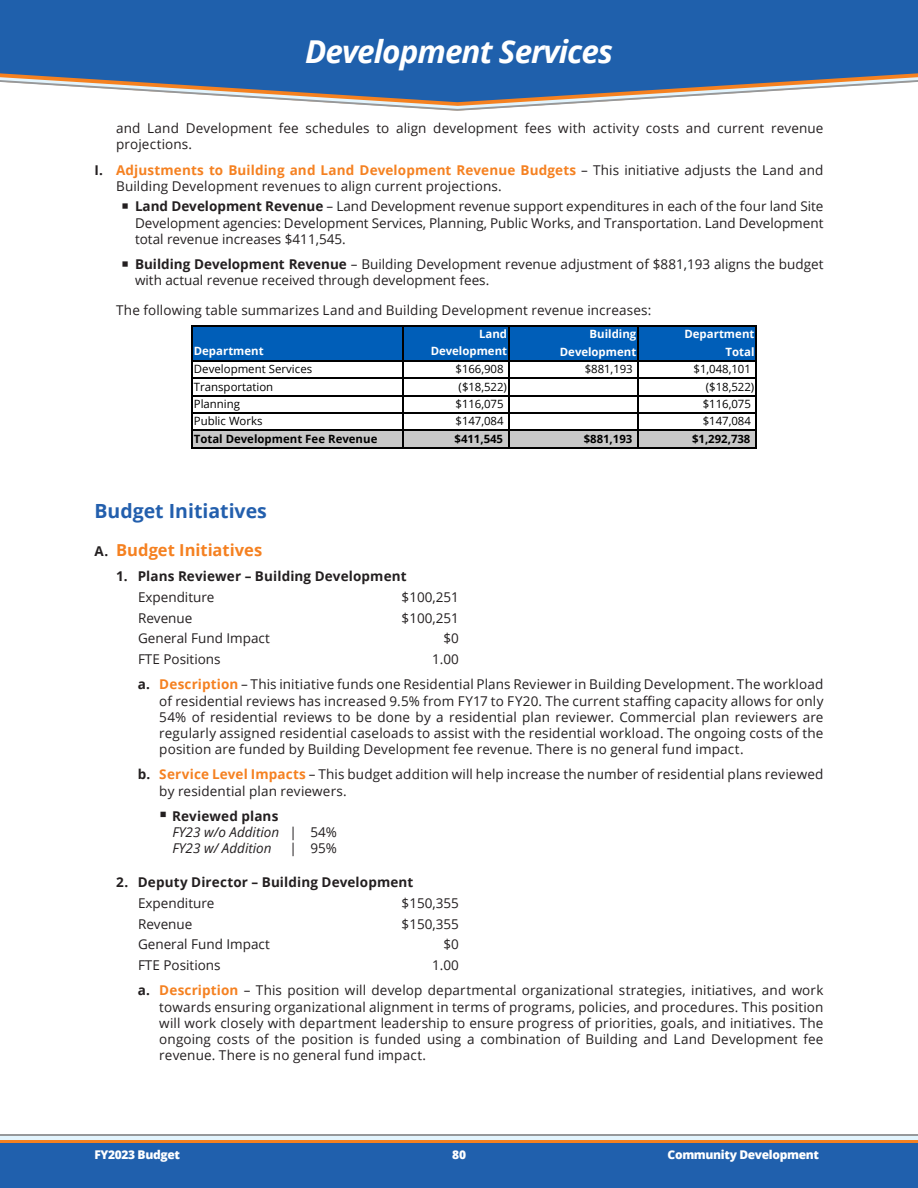
<style>
.page{position:relative;width:918px;height:1188px;background:#fff}
.page>*{position:absolute;margin:0;border:0;box-sizing:border-box;transform-origin:0 0}
.t1{font:italic 700 31.5px "Open Sans";letter-spacing:-.03em;color:#fff}
.Heading_L1{font:700 19.5px "Open Sans";color:#235fad}
.t2{font:700 16.5px "Open Sans";color:#f58121}
.A1a_List{font:13.5px/16.2px "Open Sans";letter-spacing:.01em;color:#231f20}
.BI_Tabs{font:13.5px "Open Sans";color:#231f20}
.t3{font:700 13.5px "Open Sans";letter-spacing:.01em;color:#231f20}
.SLI_Additions{font:italic 13.5px "Open Sans";color:#231f20}
.SLI_Additions-2{font:13.5px "Open Sans";color:#231f20}
.t4{font:800 12px "Open Sans";letter-spacing:-.03em;color:#fff}
.t5{font:11.4px "Open Sans";color:#000}
.t6{font:700 11.4px/17.4px "Open Sans";color:#fff;text-align:right}
.t7{font:700 11.4px "Open Sans";letter-spacing:-.005em;color:#000}
.s1{font-weight:700}
.s2{font-weight:700;color:#f58121}
.s3{font-size:13.5px;color:#231f20}
.s4{font-style:normal}
</style>
<div class="page">
<div style="left:0;top:0;width:918px;height:68px;background:#1f60ac"></div>
<svg style="left:0;top:68px;width:918px;height:43px"></svg>
<div style="left:0;top:1135px;width:918px;height:53px;background:#2060ad"></div>
<div style="left:0;top:1135px;width:918px;height:8px;background:#f58120"></div>
<div style="left:0;top:1135px;width:918px;height:5px;background:#e2f4fd"></div>
<hr style="left:0;top:1135px;width:918px;height:1px;background:#96989a">
<div style="left:192px;top:326px;width:565px;height:35px;background:#005eb8"></div>
<div style="left:192px;top:430px;width:565px;height:18px;background:#c8c8c8"></div>
<hr style="left:191px;top:325px;width:1px;height:123px;background:#000">
<hr style="left:402px;top:326px;width:2px;height:122px;background:#000">
<hr style="left:509px;top:326px;width:1px;height:122px;background:#000">
<hr style="left:638px;top:326px;width:1px;height:122px;background:#000">
<hr style="left:756px;top:326px;width:1px;height:122px;background:#000">
<hr style="left:192px;top:325px;width:565px;height:1px;background:#000">
<hr style="left:192px;top:360px;width:565px;height:1px;background:#000">
<hr style="left:192px;top:378px;width:565px;height:1px;background:#000">
<hr style="left:192px;top:395px;width:565px;height:1px;background:#000">
<hr style="left:192px;top:412px;width:565px;height:2px;background:#000">
<hr style="left:192px;top:430px;width:565px;height:1px;background:#000">
<hr style="left:192px;top:447px;width:565px;height:1px;background:#000">
<p class="t1" style="left:305px;top:29px;width:309px">Development Services</p>
<p class="A1a_List" style="left:116px;top:120px;width:709px">and Land Development fee schedules to align development fees with activity costs and current revenue projections.</p>
<p class="A1a_List" style="left:116px;top:161px;width:709px;text-indent:-22px"><span class="s1">I.</span> <span class="s2">Adjustments to Building and Land Development Revenue Budgets</span> – This initiative adjusts the Land and<br>Building Development revenues to align current projections.</p>
<p class="A1a_List" style="left:135px;top:198px;width:690px;text-align:justify"><span class="s1">Land Development Revenue</span> – Land Development revenue support expenditures in each of the four land Site Development agencies: Development Services, Planning, Public Works, and Transportation. Land Development total revenue increases $411,545.</p>
<p class="A1a_List" style="left:135px;top:256px;width:690px"><span class="s1">Building Development Revenue</span> – Building Development revenue adjustment of $881,193 aligns the budget with actual revenue received through development fees.</p>
<p class="A1a_List" style="left:116px;top:302px;width:537px">The following table summarizes Land and Building Development revenue increases:</p>
<p class="t6" style="left:194px;top:342px;width:71px">Department</p>
<p class="t6" style="left:431px;top:325px;width:78px">Land<br>Development</p>
<p class="t6" style="left:560px;top:325px;width:78px">Building<br>Development</p>
<p class="t6" style="left:685px;top:325px;width:71px">Department<br>Total</p>
<p class="t5" style="left:194px;top:361px;width:120px">Development Services</p>
<p class="t5" style="left:456px;top:361px;width:50px">$166,908</p>
<p class="t5" style="left:585px;top:361px;width:50px">$881,193</p>
<p class="t5" style="left:694px;top:361px;width:59px">$1,048,101</p>
<p class="t5" style="left:194px;top:379px;width:81px">Transportation</p>
<p class="t5" style="left:459px;top:379px;width:50px">($18,522)</p>
<p class="t5" style="left:706px;top:379px;width:50px">($18,522)</p>
<p class="t5" style="left:194px;top:396px;width:48px">Planning</p>
<p class="t5" style="left:456px;top:396px;width:50px">$116,075</p>
<p class="t5" style="left:703px;top:396px;width:50px">$116,075</p>
<p class="t5" style="left:194px;top:414px;width:70px">Public Works</p>
<p class="t5" style="left:456px;top:414px;width:50px">$147,084</p>
<p class="t5" style="left:703px;top:414px;width:50px">$147,084</p>
<p class="t7" style="left:194px;top:431px;width:185px">Total Development Fee Revenue</p>
<p class="t7" style="left:455px;top:431px;width:50px">$411,545</p>
<p class="t7" style="left:584px;top:431px;width:50px">$881,193</p>
<p class="t7" style="left:692px;top:431px;width:60px">$1,292,738</p>
<p class="Heading_L1" style="left:94px;top:498px;width:174px">Budget Initiatives</p>
<p class="t2" style="left:94px;top:539px;width:169px"><span class="s3">A.</span> Budget Initiatives</p>
<p class="t3" style="left:116px;top:567px;width:292px">1. Plans Reviewer – Building Development</p>
<p class="BI_Tabs" style="left:138px;top:588px;width:78px">Expenditure</p>
<p class="BI_Tabs" style="left:402px;top:588px;width:59px">$100,251</p>
<p class="BI_Tabs" style="left:138px;top:609px;width:56px">Revenue</p>
<p class="BI_Tabs" style="left:402px;top:609px;width:59px">$100,251</p>
<p class="BI_Tabs" style="left:138px;top:629px;width:133px">General Fund Impact</p>
<p class="BI_Tabs" style="left:444px;top:629px;width:17px">$0</p>
<p class="BI_Tabs" style="left:138px;top:650px;width:84px">FTE Positions</p>
<p class="BI_Tabs" style="left:432px;top:650px;width:28px">1.00</p>
<p class="A1a_List" style="left:159px;top:676px;width:666px;text-align:justify;text-indent:-22px"><span class="s1">a.</span> <span class="s2">Description</span> – This initiative funds one Residential Plans Reviewer in Building Development. The workload of residential reviews has increased 9.5% from FY17 to FY20. The current staffing capacity allows for only 54% of residential reviews to be done by a residential plan reviewer. Commercial plan reviewers are regularly assigned residential caseloads to assist with the residential workload. The ongoing costs of the position are funded by Building Development fee revenue. There is no general fund impact.</p>
<p class="A1a_List" style="left:159px;top:766px;width:666px;text-indent:-22px"><span class="s1">b.</span> <span class="s2">Service Level Impacts</span> – This budget addition will help increase the number of residential plans reviewed by residential plan reviewers.</p>
<p class="t3" style="left:159px;top:806px;width:121px">▪ Reviewed plans</p>
<p class="SLI_Additions" style="left:172px;top:823px;width:166px">FY23 w/o Addition <span class="s4">| 54%</span></p>
<p class="SLI_Additions" style="left:172px;top:839px;width:101px">FY23 w/ Addition</p>
<p class="SLI_Additions-2" style="left:290px;top:839px;width:49px">| 95%</p>
<p class="t3" style="left:116px;top:873px;width:299px">2. Deputy Director – Building Development</p>
<p class="BI_Tabs" style="left:138px;top:894px;width:78px">Expenditure</p>
<p class="BI_Tabs" style="left:402px;top:894px;width:59px">$150,355</p>
<p class="BI_Tabs" style="left:138px;top:915px;width:56px">Revenue</p>
<p class="BI_Tabs" style="left:402px;top:915px;width:59px">$150,355</p>
<p class="BI_Tabs" style="left:138px;top:935px;width:133px">General Fund Impact</p>
<p class="BI_Tabs" style="left:444px;top:935px;width:17px">$0</p>
<p class="BI_Tabs" style="left:138px;top:956px;width:84px">FTE Positions</p>
<p class="BI_Tabs" style="left:432px;top:956px;width:28px">1.00</p>
<p class="A1a_List" style="left:159px;top:982px;width:666px;text-align:justify;text-indent:-22px"><span class="s1">a.</span> <span class="s2">Description</span> – This position will develop departmental organizational strategies, initiatives, and work towards ensuring organizational alignment in terms of programs, policies, and procedures. This position will work closely with department leadership to ensure progress of priorities, goals, and initiatives. The ongoing costs of the position is funded using a combination of Building and Land Development fee revenue. There is no general fund impact.</p>
<p class="t4" style="left:94px;top:1146px;width:87px">FY2023 Budget</p>
<p class="t4" style="left:452px;top:1146px;width:15px">80</p>
<p class="t4" style="left:668px;top:1146px;width:153px">Community Development</p>
</div>
